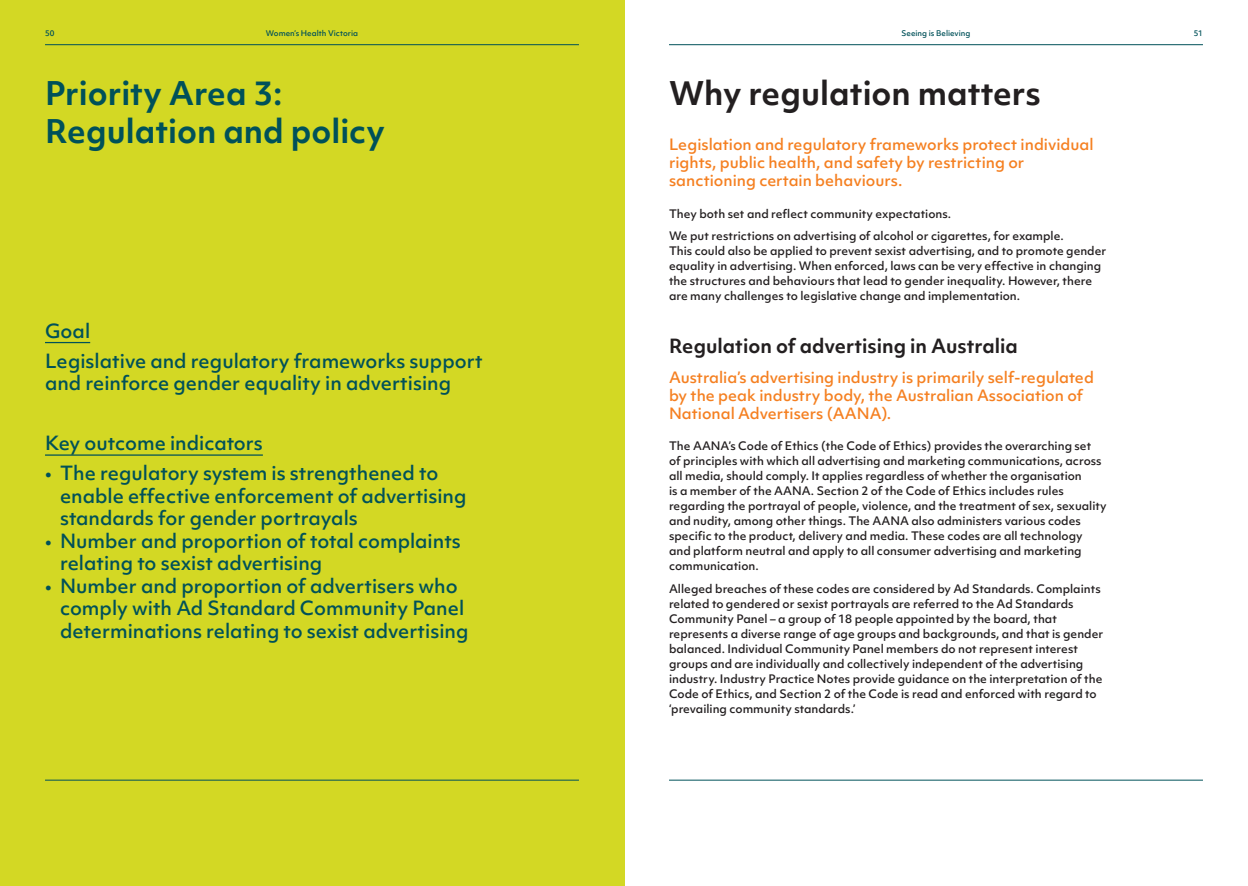
<style>
.page{position:relative;width:1248px;height:886px;background:#fff}
.page>*{position:absolute;margin:0;border:0;box-sizing:border-box;transform-origin:0 0}
.H3_-_objektiv_15pt{font:700 31.25px/37.5px "Objektiv Mk 1";color:#005159}
.t1{font:700 31.25px "Objektiv Mk 1";color:#231f20}
.Body_-_pullout{font:500 18.75px/22.5px "Objektiv Mk 1";color:#005159}
.Body_extra{font:700 18.75px "Objektiv Mk 1";color:#231f20}
.Body_-_pullout-2{font:500 15px/18px "Objektiv Mk 1";color:#f58021}
.Body{font:500 11.25px/15px "Objektiv Mk 1";color:#231f20}
.t2{font:500 7.5px "Objektiv Mk 1";color:#005159}
</style>
<div class="page">
<div style="left:0;top:0;width:624px;height:886px;background:#d3d824"></div>
<hr style="left:45px;top:44px;width:534px;height:1px;background:#005159">
<hr style="left:669px;top:44px;width:533px;height:1px;background:#005159">
<hr style="left:45px;top:780px;width:534px;height:1px;background:#005159">
<hr style="left:669px;top:780px;width:533px;height:1px;background:#005159">
<hr style="left:45px;top:342px;width:45px;height:1px;background:#005159">
<hr style="left:45px;top:454px;width:218px;height:2px;background:#005159">
<p class="t2" style="left:45px;top:28px;width:11px">50</p>
<p class="t2" style="left:266px;top:28px;width:94px">Women’s Health Victoria</p>
<p class="t2" style="left:901px;top:28px;width:70px">Seeing is Believing</p>
<p class="t2" style="left:1193px;top:28px;width:11px">51</p>
<p class="H3_-_objektiv_15pt" style="left:45px;top:74px;width:341px">Priority Area 3:<br>Regulation and policy</p>
<p class="Body_-_pullout" style="left:45px;top:319px;width:47px">Goal</p>
<p class="Body_-_pullout" style="left:45px;top:349px;width:439px">Legislative and regulatory frameworks support and reinforce gender equality in advertising</p>
<p class="Body_-_pullout" style="left:45px;top:431px;width:219px">Key outcome indicators</p>
<p class="Body_-_pullout" style="left:60px;top:461px;width:408px;text-indent:-15px">• The regulatory system is strengthened to enable effective enforcement of advertising standards for gender portrayals</p>
<p class="Body_-_pullout" style="left:60px;top:529px;width:402px;text-indent:-15px">• Number and proportion of total complaints relating to sexist advertising</p>
<p class="Body_-_pullout" style="left:60px;top:574px;width:410px;text-indent:-15px">• Number and proportion of advertisers who comply with Ad Standard Community Panel determinations relating to sexist advertising</p>
<h1 class="t1" style="left:669px;top:71px;width:373px">Why regulation matters</h1>
<p class="Body_-_pullout-2" style="left:669px;top:135px;width:426px">Legislation and regulatory frameworks protect individual rights, public health, and safety by restricting or sanctioning certain behaviours.</p>
<p class="Body" style="left:669px;top:206px;width:283px">They both set and reflect community expectations.</p>
<p class="Body" style="left:669px;top:228px;width:438px">We put restrictions on advertising of alcohol or cigarettes, for example.<br>This could also be applied to prevent sexist advertising, and to promote gender equality in advertising. When enforced, laws can be very effective in changing the structures and behaviours that lead to gender inequality. However, there are many challenges to legislative change and implementation.</p>
<p class="Body_extra" style="left:669px;top:332px;width:350px">Regulation of advertising in Australia</p>
<p class="Body_-_pullout-2" style="left:669px;top:368px;width:426px">Australia’s advertising industry is primarily self-regulated by the peak industry body, the Australian Association of<br>National Advertisers (AANA).</p>
<p class="Body" style="left:669px;top:438px;width:439px">The AANA’s Code of Ethics (the Code of Ethics) provides the overarching set<br>of principles with which all advertising and marketing communications, across all media, should comply. It applies regardless of whether the organisation<br>is a member of the AANA. Section 2 of the Code of Ethics includes rules regarding the portrayal of people, violence, and the treatment of sex, sexuality and nudity, among other things. The AANA also administers various codes specific to the product, delivery and media. These codes are all technology and platform neutral and apply to all consumer advertising and marketing communication.</p>
<p class="Body" style="left:669px;top:581px;width:435px">Alleged breaches of these codes are considered by Ad Standards. Complaints related to gendered or sexist portrayals are referred to the Ad Standards Community Panel – a group of 18 people appointed by the board, that represents a diverse range of age groups and backgrounds, and that is gender balanced. Individual Community Panel members do not represent interest groups and are individually and collectively independent of the advertising industry. Industry Practice Notes provide guidance on the interpretation of the Code of Ethics, and Section 2 of the Code is read and enforced with regard to ‘prevailing community standards.’</p>
</div>
